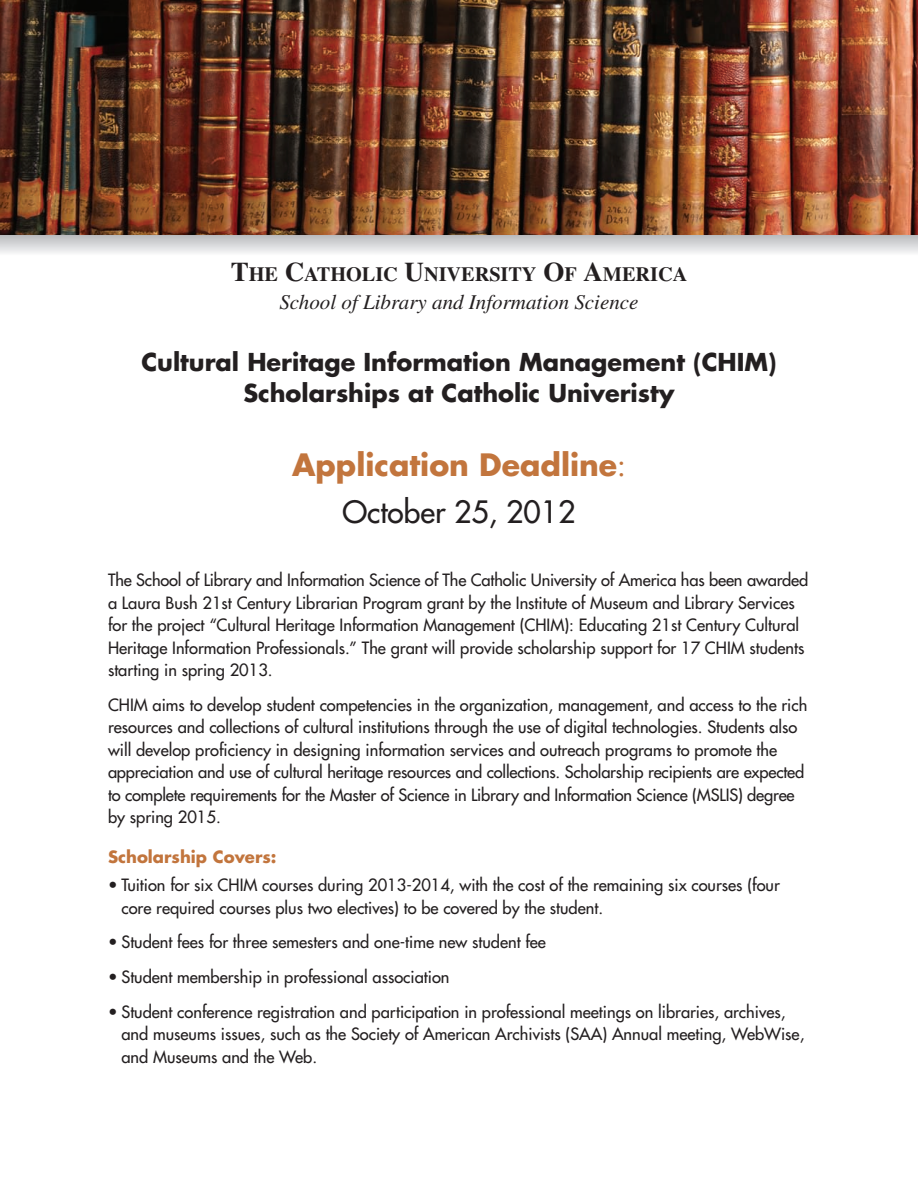
<style>
.page{position:relative;width:918px;height:1188px;background:#fff}
.page>*{position:absolute;margin:0;border:0;box-sizing:border-box;transform-origin:0 0}
.t1{font:700 30px/47px "Futura";color:#c2753d;text-align:center}
.t2{font:700 24px/31.2px "Futura";color:#231f20;text-align:center}
.t3{font:italic 21px "Times";color:#231f20}
.t4{font:700 20.25px "Times";color:#231f20}
.t5{font:16.5px/22.5px "Futura";color:#231f20}
.t6{font:700 16.5px "Futura";color:#c2753d}
.s1{font-size:27px}
.s2{font-weight:400}
.s3{font-weight:400;color:#231f20}
</style>
<div class="page">
<img style="left:0;top:0;width:918px;height:235px">
<p class="t4" style="left:231px;top:268px;width:458px"><span class="s1">T</span>HE <span class="s1">C</span>ATHOLIC <span class="s1">U</span>NIVERSITY <span class="s1">O</span>F <span class="s1">A</span>MERICA</p>
<p class="t3" style="left:279px;top:295px;width:361px">School of Library and Information Science</p>
<h2 class="t2" style="left:141px;top:348px;width:637px">Cultural Heritage Information Management (CHIM)<br>Scholarships at Catholic Univeristy</h2>
<h1 class="t1" style="left:292px;top:444px;width:335px">Application Deadline<span class="s2">:<br></span><span class="s3">October 25, 2012</span></h1>
<p class="t5" style="left:108px;top:570px;width:702px">The School of Library and Information Science of The Catholic University of America has been awarded a Laura Bush 21st Century Librarian Program grant by the Institute of Museum and Library Services for the project “Cultural Heritage Information Management (CHIM): Educating 21st Century Cultural Heritage Information Professionals.” The grant will provide scholarship support for 17 CHIM students starting in spring 2013.</p>
<p class="t5" style="left:108px;top:695px;width:701px">CHIM aims to develop student competencies in the organization, management, and access to the rich resources and collections of cultural institutions through the use of digital technologies. Students also will develop proficiency in designing information services and outreach programs to promote the appreciation and use of cultural heritage resources and collections. Scholarship recipients are expected to complete requirements for the Master of Science in Library and Information Science (MSLIS) degree by spring 2015.</p>
<p class="t6" style="left:108px;top:850px;width:170px">Scholarship Covers:</p>
<p class="t5" style="left:121px;top:875px;width:660px;text-indent:-13px">• Tuition for six CHIM courses during 2013-2014, with the cost of the remaining six courses (four core required courses plus two electives) to be covered by the student.</p>
<p class="t5" style="left:108px;top:932px;width:440px">• Student fees for three semesters and one-time new student fee</p>
<p class="t5" style="left:108px;top:967px;width:343px">• Student membership in professional association</p>
<p class="t5" style="left:121px;top:1001px;width:684px;text-indent:-13px">• Student conference registration and participation in professional meetings on libraries, archives, and museums issues, such as the Society of American Archivists (SAA) Annual meeting, WebWise, and Museums and the Web.</p>
</div>
